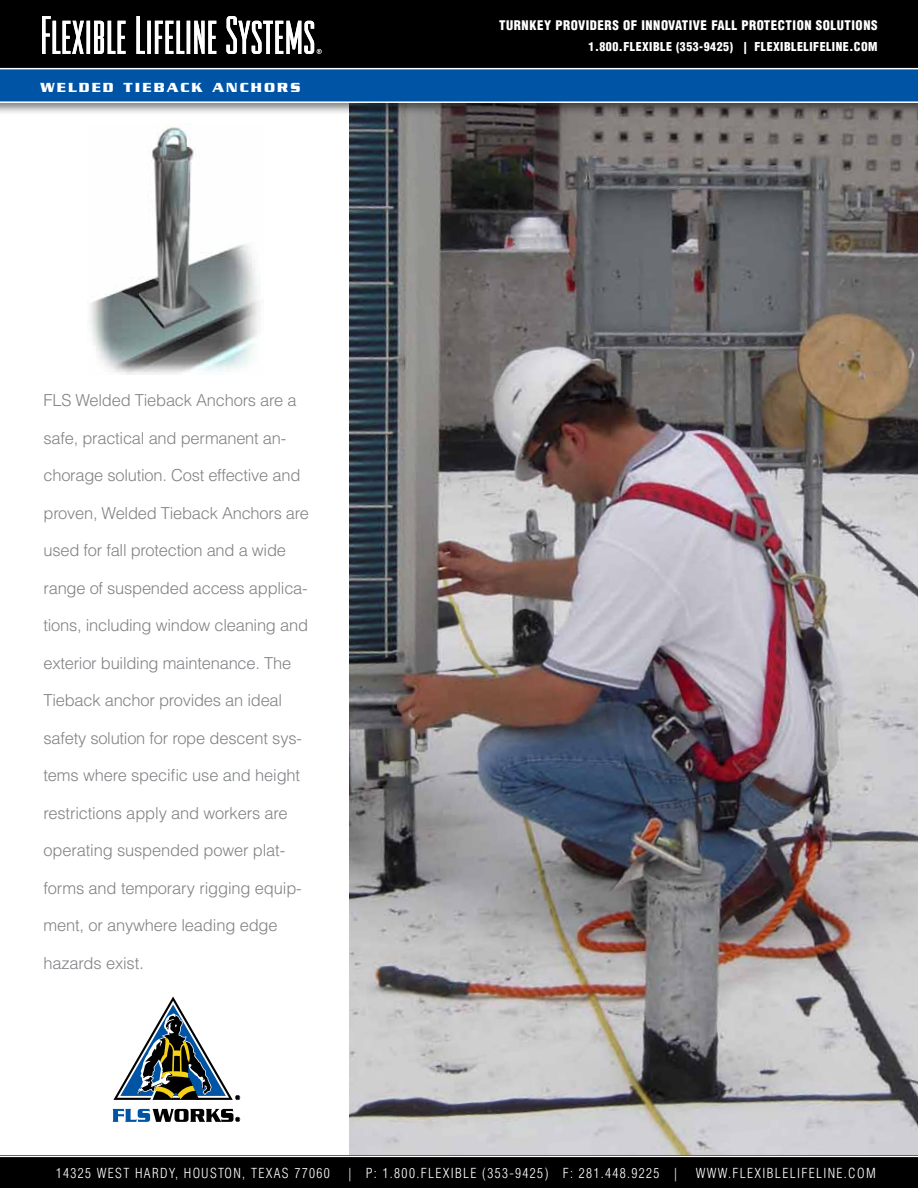
<style>
.page{position:relative;width:918px;height:1188px;background:#fff}
.page>*{position:absolute;margin:0;border:0;box-sizing:border-box;transform-origin:0 0}
.t1{font:300 16.5px "Helvetica";letter-spacing:-.015em;color:#808285}
.t2{font:700 14.25px "Serpentine";letter-spacing:.15em;color:#fff}
.t3{font:300 condensed 13.5px "Helvetica";letter-spacing:.1em;color:#fff}
.t4{font:900 condensed 12.9px "Helvetica";letter-spacing:.04em;color:#fff}
.t5{font:900 condensed 12px "Helvetica";letter-spacing:.04em;color:#fff}
.s1{font-size:18px}
</style>
<div class="page">
<img style="left:349px;top:115px;width:569px;height:1041px">
<div style="left:0;top:0;width:918px;height:74px;background:#000"></div>
<div style="left:0;top:1156px;width:918px;height:32px;background:#000"></div>
<div style="left:0;top:66px;width:918px;height:49px;background:#000;opacity:.5"></div>
<div style="left:0;top:69px;width:918px;height:33px;background:#0054a6"></div>
<hr style="left:0;top:68px;width:918px;height:1px;background:#fff">
<hr style="left:0;top:101px;width:918px;height:2px;background:#fff">
<hr style="left:0;top:1156px;width:918px;height:1px;background:#fff">
<svg style="left:113px;top:1109px;width:127px;height:13px"></svg>
<svg style="left:113px;top:997px;width:127px;height:103px"></svg>
<img style="left:90px;top:123px;width:170px;height:251px">
<svg style="left:42px;top:16px;width:280px;height:38px"></svg>
<p class="t2" style="left:40px;top:79px;width:261px">WELDED TIEBACK ANCHORS</p>
<p class="t1" style="left:44px;top:390px;width:255px">FLS Welded Tieback Anchors are a</p>
<p class="t1" style="left:44px;top:427px;width:244px">safe, practical and permanent an-</p>
<p class="t1" style="left:44px;top:465px;width:259px">chorage solution. Cost effective and</p>
<p class="t1" style="left:44px;top:502px;width:267px">proven, Welded Tieback Anchors are</p>
<p class="t1" style="left:44px;top:540px;width:244px">used for fall protection and a wide</p>
<p class="t1" style="left:44px;top:577px;width:266px">range of suspended access applica-</p>
<p class="t1" style="left:44px;top:615px;width:266px">tions, including window cleaning and</p>
<p class="t1" style="left:44px;top:652px;width:249px">exterior building maintenance. The</p>
<p class="t1" style="left:44px;top:690px;width:240px">Tieback anchor provides an ideal</p>
<p class="t1" style="left:44px;top:727px;width:260px">safety solution for rope descent sys-</p>
<p class="t1" style="left:44px;top:765px;width:258px">tems where specific use and height</p>
<p class="t1" style="left:44px;top:802px;width:246px">restrictions apply and workers are</p>
<p class="t1" style="left:44px;top:840px;width:243px">operating suspended power plat-</p>
<p class="t1" style="left:44px;top:877px;width:260px">forms and temporary rigging equip-</p>
<p class="t1" style="left:44px;top:915px;width:236px">ment, or anywhere leading edge</p>
<p class="t1" style="left:44px;top:952px;width:102px">hazards exist<span class="s1">.</span></p>
<p class="t4" style="left:499px;top:17px;width:380px">TURNKEY PROVIDERS OF INNOVATIVE FALL PROTECTION SOLUTIONS</p>
<p class="t5" style="left:589px;top:39px;width:291px">1.800.FLEXIBLE (353-9425) | FLEXIBLELIFELINE.COM</p>
<p class="t3" style="left:56px;top:1165px;width:275px">14325 WEST HARDY, HOUSTON, TEXAS 77060</p>
<p class="t3" style="left:348px;top:1165px;width:330px">| P: 1.800.FLEXIBLE (353-9425) F: 281.448.9225 |</p>
<p class="t3" style="left:696px;top:1165px;width:181px">WWW.FLEXIBLELIFELINE.COM</p>
</div>
